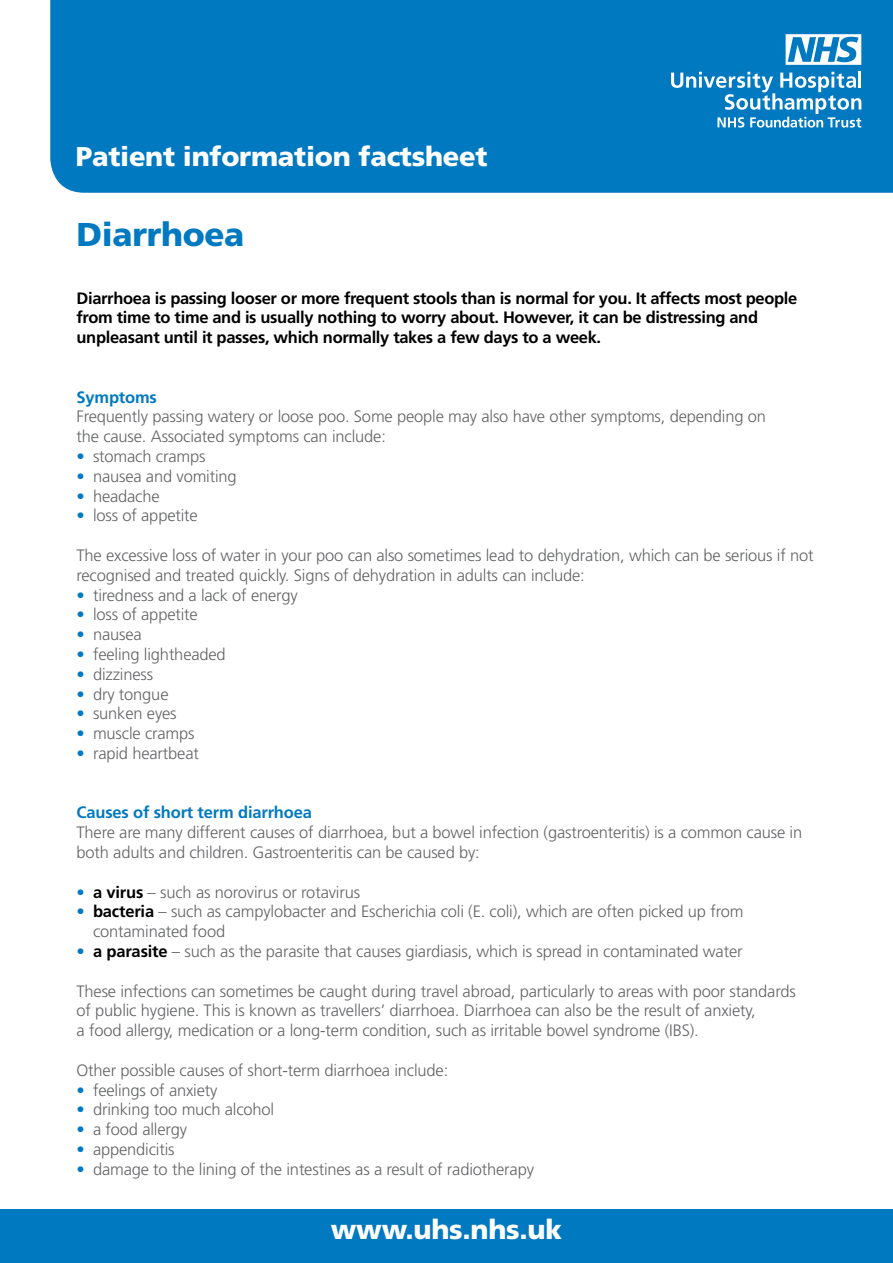
<style>
.page{position:relative;width:893px;height:1263px;background:#fff}
.page>*{position:absolute;margin:0;border:0;box-sizing:border-box;transform-origin:0 0}
.t1{font:900 33px "Frutiger";letter-spacing:-.01em;color:#0079c1}
.t2{font:900 27.15px "Frutiger";letter-spacing:-.01em;color:#fff}
.t3{font:300 16.5px/19.8px "Frutiger";letter-spacing:-.01em;color:#636466}
.t4{font:700 16.5px/19.8px "Frutiger";letter-spacing:-.02em;color:#000}
.t5{font:700 16.5px "Frutiger";letter-spacing:-.01em;color:#0079c1}
.s1{color:#0079c1}
.s2{font-weight:700;color:#000}
</style>
<div class="page">
<div style="left:0;top:1209px;width:893px;height:54px;background:#0079c1"></div>
<div style="left:50px;top:0;width:843px;height:193px;background:#0079c1"></div>
<svg style="left:786px;top:34px;width:75px;height:31px"></svg>
<hr style="left:858px;top:71px;width:3px;height:17px;background:#fff">
<svg style="left:671px;top:72px;width:190px;height:56px"></svg>
<h2 class="t2" style="left:76px;top:140px;width:413px">Patient information factsheet</h2>
<h1 class="t1" style="left:77px;top:215px;width:169px">Diarrhoea</h1>
<p class="t4" style="left:77px;top:288px;width:722px">Diarrhoea is passing looser or more frequent stools than is normal for you. It affects most people from time to time and is usually nothing to worry about. However, it can be distressing and unpleasant until it passes, which normally takes a few days to a week.</p>
<p class="t5" style="left:77px;top:387px;width:82px">Symptoms</p>
<p class="t3" style="left:77px;top:407px;width:691px">Frequently passing watery or loose poo. Some people may also have other symptoms, depending on the cause. Associated symptoms can include:</p>
<p class="t3" style="left:77px;top:446px;width:130px"><span class="s1">•</span> stomach cramps</p>
<p class="t3" style="left:77px;top:466px;width:162px"><span class="s1">•</span> nausea and vomiting</p>
<p class="t3" style="left:77px;top:486px;width:85px"><span class="s1">•</span> headache</p>
<p class="t3" style="left:77px;top:506px;width:123px"><span class="s1">•</span> loss of appetite</p>
<p class="t3" style="left:77px;top:545px;width:739px">The excessive loss of water in your poo can also sometimes lead to dehydration, which can be serious if not recognised and treated quickly. Signs of dehydration in adults can include:</p>
<p class="t3" style="left:77px;top:585px;width:223px"><span class="s1">•</span> tiredness and a lack of energy</p>
<p class="t3" style="left:77px;top:605px;width:123px"><span class="s1">•</span> loss of appetite</p>
<p class="t3" style="left:77px;top:624px;width:67px"><span class="s1">•</span> nausea</p>
<p class="t3" style="left:77px;top:644px;width:151px"><span class="s1">•</span> feeling lightheaded</p>
<p class="t3" style="left:77px;top:664px;width:78px"><span class="s1">•</span> dizziness</p>
<p class="t3" style="left:77px;top:684px;width:94px"><span class="s1">•</span> dry tongue</p>
<p class="t3" style="left:77px;top:704px;width:102px"><span class="s1">•</span> sunken eyes</p>
<p class="t3" style="left:77px;top:723px;width:120px"><span class="s1">•</span> muscle cramps</p>
<p class="t3" style="left:77px;top:743px;width:124px"><span class="s1">•</span> rapid heartbeat</p>
<p class="t5" style="left:77px;top:803px;width:237px">Causes of short term diarrhoea</p>
<p class="t3" style="left:77px;top:822px;width:727px">There are many different causes of diarrhoea, but a bowel infection (gastroenteritis) is a common cause in both adults and children. Gastroenteritis can be caused by:</p>
<p class="t3" style="left:77px;top:882px;width:285px"><span class="s1">•</span> <span class="s2">a virus</span> – such as norovirus or rotavirus</p>
<p class="t3" style="left:93px;top:902px;width:652px;text-indent:-16px"><span class="s1">•</span> <span class="s2">bacteria</span> – such as campylobacter and Escherichia coli (E. coli), which are often picked up from contaminated food</p>
<p class="t3" style="left:77px;top:941px;width:668px"><span class="s1">•</span> <span class="s2">a parasite</span> – such as the parasite that causes giardiasis, which is spread in contaminated water</p>
<p class="t3" style="left:77px;top:981px;width:721px">These infections can sometimes be caught during travel abroad, particularly to areas with poor standards of public hygiene. This is known as travellers’ diarrhoea. Diarrhoea can also be the result of anxiety,<br>a food allergy, medication or a long-term condition, such as irritable bowel syndrome (IBS).</p>
<p class="t3" style="left:77px;top:1060px;width:373px">Other possible causes of short-term diarrhoea include:</p>
<p class="t3" style="left:77px;top:1080px;width:142px"><span class="s1">•</span> feelings of anxiety</p>
<p class="t3" style="left:77px;top:1100px;width:199px"><span class="s1">•</span> drinking too much alcohol</p>
<p class="t3" style="left:77px;top:1119px;width:112px"><span class="s1">•</span> a food allergy</p>
<p class="t3" style="left:77px;top:1139px;width:100px"><span class="s1">•</span> appendicitis</p>
<p class="t3" style="left:77px;top:1159px;width:459px"><span class="s1">•</span> damage to the lining of the intestines as a result of radiotherapy</p>
<h2 class="t2" style="left:331px;top:1213px;width:233px">www.uhs.nhs.uk</h2>
</div>
